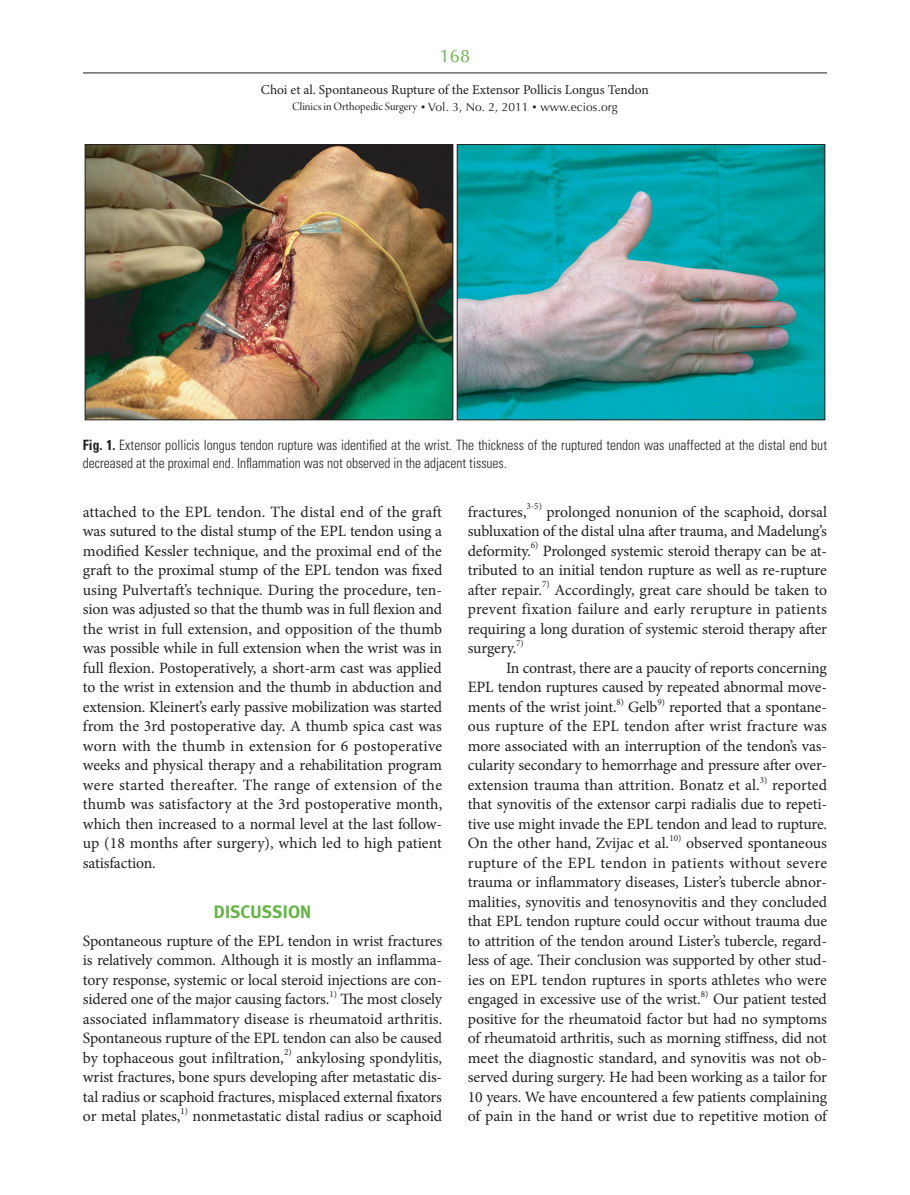
<style>
.page{position:relative;width:910px;height:1195px;background:#fff}
.page>*{position:absolute;margin:0;border:0;box-sizing:border-box;transform-origin:0 0}
.서론{font:700 18px "Meta Plus";letter-spacing:-.01em;color:#63b445}
.t1{font:18px "Optima LT Std";color:#63b445}
.본문{font:15.75px/19.5px "Minion Pro";letter-spacing:-.01em;color:#231f20;text-align:justify}
.그림설명{font:300 condensed 14.25px/18px "Univers";color:#231f20;scale:.95 1}
.t2{font:13.5px "Minion Pro";letter-spacing:-.005em;color:#231f20}
.t3{font:12px "Optima LT Std";color:#231f20}
.본문-2{font:9.15px "Minion Pro";color:#231f20}
.s1{font-family:"Arno Pro Display"}
.s2{font-size:9px}
.s3{font-weight:700}
</style>
<div class="page">
<hr style="left:83px;top:73px;width:744px;height:1px;background:#231f20">
<img style="left:85px;top:144px;width:740px;height:276px">
<p class="t1" style="left:440px;top:45px;width:32px">168</p>
<p class="t2" style="left:261px;top:80px;width:389px">Choi et al. Spontaneous Rupture of the Extensor Pollicis Longus Tendon</p>
<p class="t3" style="left:292px;top:100px;width:327px"><span class="s1">Clinics in Orthopedic Surgery</span> <span class="s2">•</span> Vol. 3, No. 2, 2011 <span class="s2">•</span> www.ecios.org</p>
<p class="그림설명" style="left:83px;top:436px;width:785px"><span class="s3">Fig. 1.</span> Extensor pollicis longus tendon rupture was identified at the wrist. The thickness of the ruptured tendon was unaffected at the distal end but decreased at the proximal end. Inflammation was not observed in the adjacent tissues.</p>
<p class="본문" style="left:83px;top:502px;width:361px">attached to the EPL tendon. The distal end of the graft was sutured to the distal stump of the EPL tendon using a modified Kessler technique, and the proximal end of the graft to the proximal stump of the EPL tendon was fixed using Pulvertaft’s technique. During the procedure, ten&shy;sion was adjusted so that the thumb was in full flexion and the wrist in full extension, and opposition of the thumb was possible while in full extension when the wrist was in full flexion. Postoperatively, a short-arm cast was applied to the wrist in extension and the thumb in abduction and extension. Kleinert’s early passive mobilization was started from the 3rd postoperative day. A thumb spica cast was worn with the thumb in extension for 6 postoperative weeks and physical therapy and a rehabilitation program were started thereafter. The range of extension of the thumb was satisfactory at the 3rd postoperative month, which then increased to a normal level at the last follow&shy;up (18 months after surgery), which led to high patient satisfaction.</p>
<p class="서론" style="left:213px;top:901px;width:100px">DISCUSSION</p>
<p class="본문" style="left:83px;top:931px;width:361px">Spontaneous rupture of the EPL tendon in wrist fractures is relatively common. Although it is mostly an inflamma&shy;tory response, systemic or local steroid injections are con&shy;sidered one of the major causing factors.</p>
<p class="본문-2" style="left:330px;top:987px;width:9px">1)</p>
<p class="본문" style="left:83px;top:989px;width:361px;text-indent:257px">The most closely associated inflammatory disease is rheumatoid arthritis.<br>Spontaneous rupture of the EPL tendon can also be caused by tophaceous gout infiltration,</p>
<p class="본문-2" style="left:284px;top:1046px;width:9px">2)</p>
<p class="본문" style="left:83px;top:1048px;width:361px;text-indent:213px">ankylosing spondylitis, wrist fractures, bone spurs developing after metastatic dis&shy;tal radius or scaphoid fractures, misplaced external fixators or metal plates,</p>
<p class="본문-2" style="left:180px;top:1104px;width:9px">1)</p>
<p class="본문" style="left:193px;top:1106px;width:251px">nonmetastatic distal radius or scaphoid</p>
<p class="본문" style="left:468px;top:502px;width:60px">fractures,</p>
<p class="본문-2" style="left:527px;top:500px;width:17px">3-5)</p>
<p class="본문" style="left:468px;top:502px;width:361px;text-indent:79px">prolonged nonunion of the scaphoid, dorsal subluxation of the distal ulna after trauma, and Madelung’s deformity.</p>
<p class="본문-2" style="left:531px;top:539px;width:9px">6)</p>
<p class="본문" style="left:468px;top:541px;width:361px;text-indent:75px">Prolonged systemic steroid therapy can be at&shy;tributed to an initial tendon rupture as well as re-rupture after repair.</p>
<p class="본문-2" style="left:542px;top:578px;width:9px">7)</p>
<p class="본문" style="left:468px;top:580px;width:361px;text-indent:87px">Accordingly, great care should be taken to prevent fixation failure and early rerupture in patients requiring a long duration of systemic steroid therapy after surgery.</p>
<p class="본문-2" style="left:516px;top:637px;width:9px">7)</p>
<p class="본문" style="left:468px;top:658px;width:361px;text-indent:38px">In contrast, there are a paucity of reports concerning EPL tendon ruptures caused by repeated abnormal move&shy;ments of the wrist joint.</p>
<p class="본문-2" style="left:616px;top:695px;width:9px">8)</p>
<p class="본문" style="left:628px;top:697px;width:31px">Gelb</p>
<p class="본문-2" style="left:657px;top:695px;width:9px">9)</p>
<p class="본문" style="left:468px;top:697px;width:361px;text-indent:201px">reported that a spontane&shy;ous rupture of the EPL tendon after wrist fracture was more associated with an interruption of the tendon’s vas&shy;cularity secondary to hemorrhage and pressure after over&shy;extension trauma than attrition. Bonatz et al.</p>
<p class="본문-2" style="left:760px;top:773px;width:9px">3)</p>
<p class="본문" style="left:468px;top:775px;width:361px;text-indent:304px">reported that synovitis of the extensor carpi radialis due to repeti&shy;tive use might invade the EPL tendon and lead to rupture.<br>On the other hand, Zvijac et al.</p>
<p class="본문-2" style="left:669px;top:832px;width:13px">10)</p>
<p class="본문" style="left:468px;top:834px;width:361px;text-indent:218px">observed spontaneous rupture of the EPL tendon in patients without severe trauma or inflammatory diseases, Lister’s tubercle abnor&shy;malities, synovitis and tenosynovitis and they concluded that EPL tendon rupture could occur without trauma due to attrition of the tendon around Lister’s tubercle, regard&shy;less of age. Their conclusion was supported by other stud&shy;ies on EPL tendon ruptures in sports athletes who were engaged in excessive use of the wrist.</p>
<p class="본문-2" style="left:701px;top:988px;width:9px">8)</p>
<p class="본문" style="left:468px;top:990px;width:361px;text-indent:245px">Our patient tested positive for the rheumatoid factor but had no symptoms of rheumatoid arthritis, such as morning stiffness, did not meet the diagnostic standard, and synovitis was not ob&shy;served during surgery. He had been working as a tailor for 10 years. We have encountered a few patients complaining of pain in the hand or wrist due to repetitive motion of</p>
</div>
